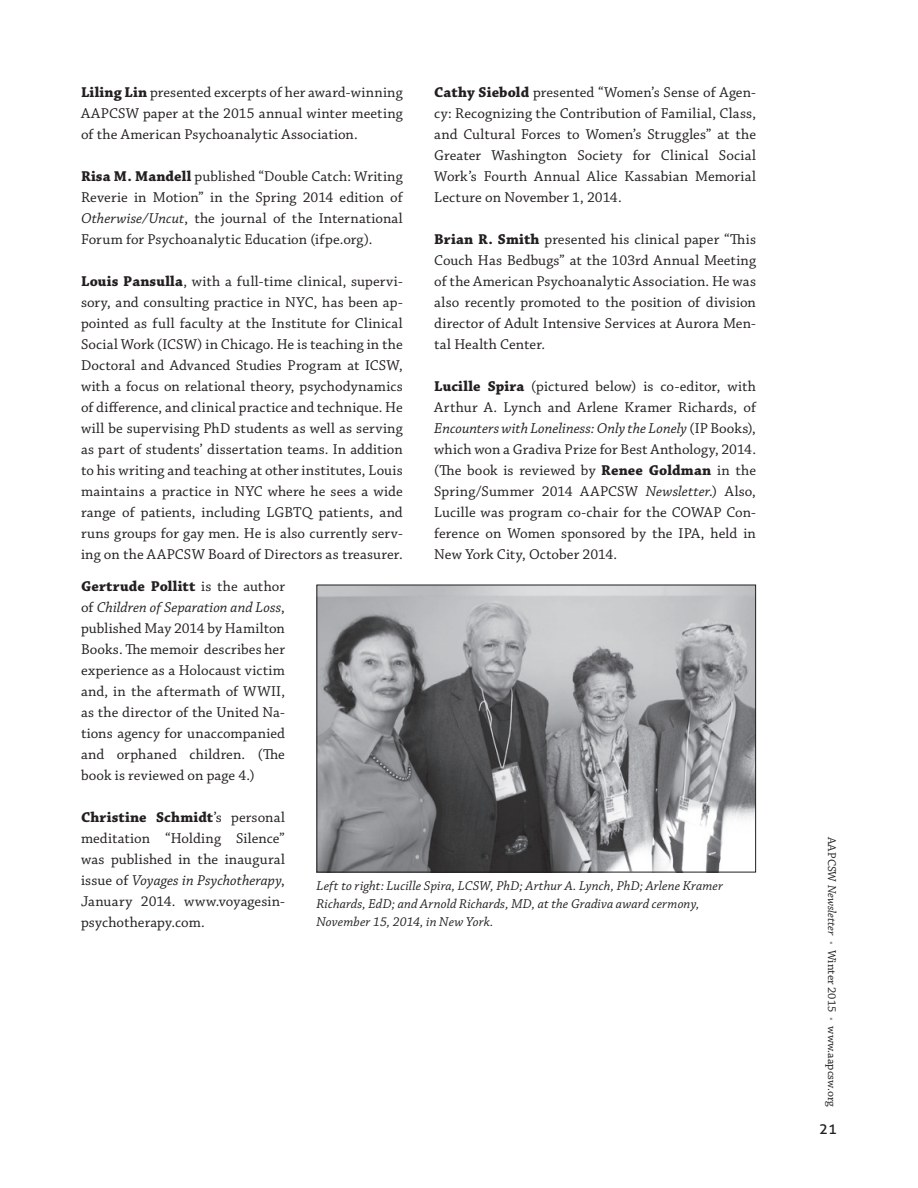
<style>
.page{position:relative;width:918px;height:1188px;background:#fff}
.page>*{position:absolute;margin:0;border:0;box-sizing:border-box;transform-origin:0 0}
.t1{font:15px/21px "Chaparral Pro";letter-spacing:.005em;color:#231f20;text-align:justify}
.t2{font:15px "Aller";color:#231f20}
.t3{font:italic 13.5px/18px "Chaparral Pro";letter-spacing:.005em;color:#231f20}
.t4{font:12px "Chaparral Pro";color:#231f20}
.s1{font-weight:700}
.s2{font-style:italic}
.s3{color:#939598}
</style>
<div class="page">
<img style="left:318px;top:587px;width:436px;height:283px">
<div style="left:316px;top:585px;width:440px;height:287px;border:1px solid #231f20"></div>
<p class="t1" style="left:81px;top:82px;width:323px"><span class="s1">Liling Lin</span> presented excerpts of her award-winning AAPCSW paper at the 2015 annual winter meeting of the American Psychoanalytic Association.</p>
<p class="t1" style="left:81px;top:166px;width:323px"><span class="s1">Risa M. Mandell</span> published “Double Catch: Writing Reverie in Motion” in the Spring 2014 edition of <span class="s2">Otherwise/Uncut</span>, the journal of the International Forum for Psychoanalytic Education (ifpe.org).</p>
<p class="t1" style="left:81px;top:271px;width:323px"><span class="s1">Louis Pansulla</span>, with a full-time clinical, supervi&shy;sory, and consulting practice in NYC, has been ap&shy;pointed as full faculty at the Institute for Clinical Social Work (ICSW) in Chicago. He is teaching in the Doctoral and Advanced Studies Program at ICSW, with a focus on relational theory, psychodynamics of difference, and clinical practice and technique. He will be supervising PhD students as well as serving as part of students’ dissertation teams. In addition to his writing and teaching at other institutes, Louis maintains a practice in NYC where he sees a wide range of patients, including LGBTQ patients, and runs groups for gay men. He is also currently serv&shy;ing on the AAPCSW Board of Directors as treasurer.</p>
<p class="t1" style="left:434px;top:82px;width:323px"><span class="s1">Cathy Siebold</span> presented “Women’s Sense of Agen&shy;cy: Recognizing the Contribution of Familial, Class, and Cultural Forces to Women’s Struggles” at the Greater Washington Society for Clinical Social Work’s Fourth Annual Alice Kassabian Memorial Lecture on November 1, 2014.</p>
<p class="t1" style="left:434px;top:229px;width:323px"><span class="s1">Brian R. Smith</span> presented his clinical paper “This Couch Has Bedbugs” at the 103rd Annual Meeting of the American Psychoanalytic Association. He was also recently promoted to the position of division director of Adult Intensive Services at Aurora Men&shy;tal Health Center.</p>
<p class="t1" style="left:434px;top:376px;width:323px"><span class="s1">Lucille Spira</span> (pictured below) is co-editor, with Arthur A. Lynch and Arlene Kramer Richards, of <span class="s2">Encounters with Loneliness: Only the Lonely</span> (IP Books), which won a Gradiva Prize for Best Anthology, 2014. (The book is reviewed by <span class="s1">Renee Goldman</span> in the Spring/Summer 2014 AAPCSW <span class="s2">Newsletter</span>.) Also, Lucille was program co-chair for the COWAP Con&shy;ference on Women sponsored by the IPA, held in New York City, October 2014.</p>
<p class="t1" style="left:81px;top:576px;width:206px"><span class="s1">Gertrude Pollitt</span> is the author of <span class="s2">Children of Separation and Loss</span>, published May 2014 by Hamilton Books. The memoir describes her experience as a Holocaust victim and, in the aftermath of WWII, as the director of the United Na&shy;tions agency for unaccompanied and orphaned children. (The book is reviewed on page 4.)</p>
<p class="t1" style="left:81px;top:807px;width:206px"><span class="s1">Christine Schmidt</span>’s personal meditation “Holding Silence” was published in the inaugural issue of <span class="s2">Voyages in Psychotherapy</span>, January 2014. www.voyagesin&shy;psychotherapy.com.</p>
<p class="t3" style="left:316px;top:877px;width:408px">Left to right: Lucille Spira, LCSW, PhD; Arthur A. Lynch, PhD; Arlene Kramer<br>Richards, EdD; and Arnold Richards, MD, at the Gradiva award cermony,<br>November 15, 2014, in New York.</p>
<p class="t4" style="left:839px;top:837px;width:271px;rotate:90deg">AAPCSW <span class="s2">Newsletter</span> <span class="s3">•</span> Winter 2015 <span class="s3">•</span> www.aapcsw.org</p>
<p class="t2" style="left:819px;top:1120px;width:19px">21</p>
</div>
